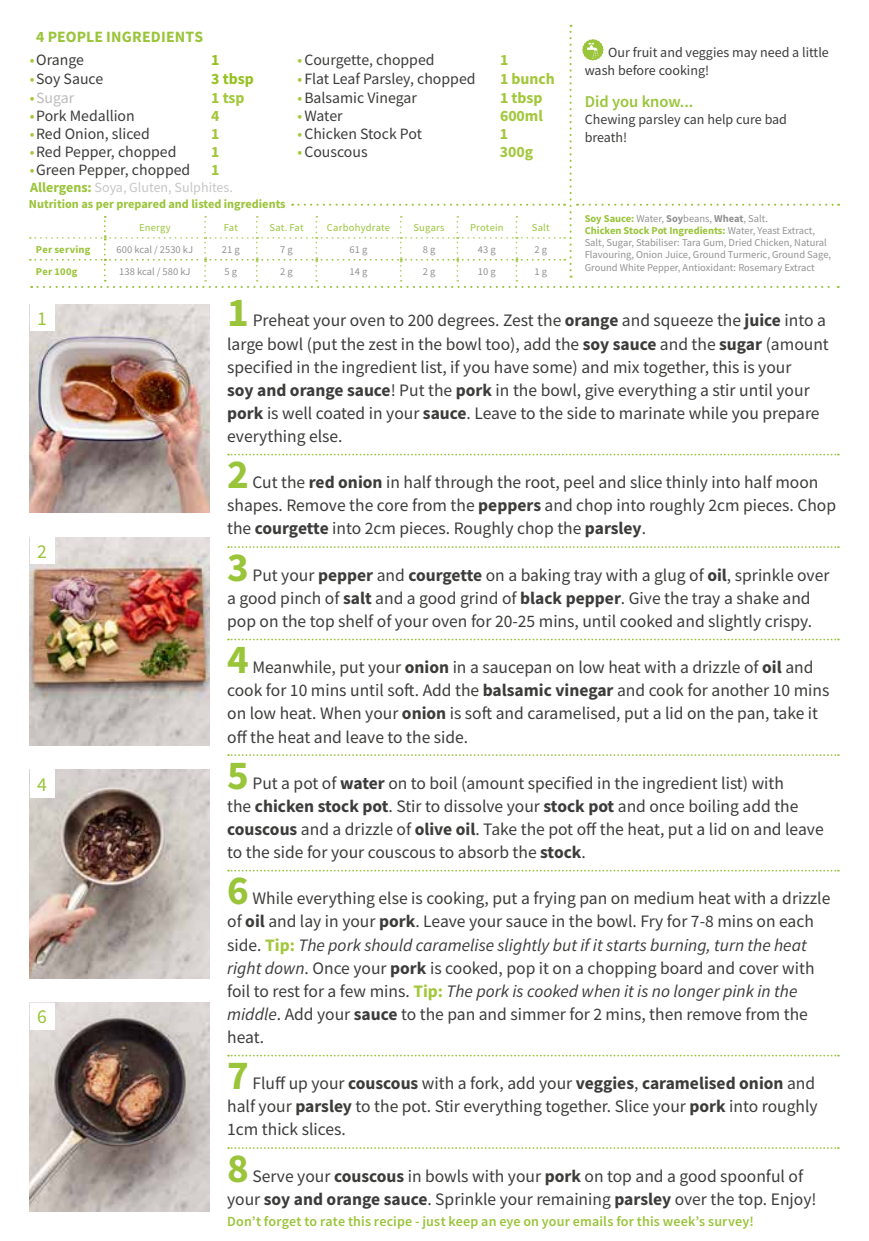
<style>
.page{position:relative;width:869px;height:1241px;background:#fff}
.page>*{position:absolute;margin:0;border:0;box-sizing:border-box;transform-origin:0 0}
.t1{font:700 41.12px "Source Sans Pro";color:#9ac43a}
.t2{font:19.6px "Source Sans Pro";color:#9ac43a}
.t3{font:17.5px/23.1px "Source Sans Pro";color:#3c3c3b}
.t4{font:600 16.45px "Source Sans Pro";color:#9ac43a}
.t5{font:15.75px "Source Sans Pro";color:#3c3c3b}
.t6{font:700 15.75px "Source Sans Pro";color:#a2c73a}
.t7{font:700 15.75px "Source Sans Pro";letter-spacing:.01em;color:#9ac43a}
.t8{font:700 15.75px "Source Sans Pro";color:#95c11f}
.t9{font:15.75px "Source Sans Pro";color:#bcbcbc}
.t10{font:14px/17.5px "Source Sans Pro";color:#3c3c3b}
.t11{font:600 14px "Source Sans Pro";letter-spacing:.015em;color:#9ac43a}
.t12{font:14px "Source Sans Pro";color:#c6c6c6}
.t13{font:700 12.25px "Source Sans Pro";color:#9ac43a}
.t14{font:10.5px/12.2px "Source Sans Pro";color:#929292}
.t15{font:10.5px "Source Sans Pro";letter-spacing:.02em;color:#9ac43a}
.t16{font:700 10.5px "Source Sans Pro";letter-spacing:.025em;color:#9ac43a}
.s1{color:#a2c73a}
.s2{font-weight:700;color:#9ac43a}
.s3{font-weight:700}
.s4{font-weight:700;color:#a2c73a}
.s5{font-style:italic}
</style>
<div class="page">
<img style="left:30px;top:304px;width:180px;height:208px">
<svg style="left:228px;top:453px;width:610px;height:2px"></svg>
<svg style="left:228px;top:546px;width:610px;height:2px"></svg>
<svg style="left:228px;top:638px;width:610px;height:2px"></svg>
<svg style="left:228px;top:754px;width:610px;height:1px"></svg>
<svg style="left:228px;top:869px;width:610px;height:2px"></svg>
<svg style="left:228px;top:1054px;width:610px;height:2px"></svg>
<svg style="left:228px;top:1147px;width:610px;height:1px"></svg>
<img style="left:30px;top:1002px;width:180px;height:208px">
<img style="left:30px;top:769px;width:180px;height:209px">
<img style="left:30px;top:537px;width:180px;height:208px">
<div style="left:30px;top:304px;width:25px;height:26px;background:#fff"></div>
<div style="left:30px;top:537px;width:25px;height:26px;background:#fff"></div>
<div style="left:30px;top:769px;width:25px;height:29px;background:#fff"></div>
<div style="left:30px;top:1002px;width:25px;height:27px;background:#fff"></div>
<svg style="left:30px;top:25px;width:808px;height:263px"></svg>
<p class="t7" style="left:36px;top:26px;width:168px">4 PEOPLE INGREDIENTS</p>
<p class="t5" style="left:30px;top:50px;width:56px"><span class="s1">•</span>Orange</p>
<p class="t8" style="left:211px;top:50px;width:10px">1</p>
<p class="t5" style="left:297px;top:50px;width:139px"><span class="s1">•</span>Courgette, chopped</p>
<p class="t6" style="left:500px;top:50px;width:10px">1</p>
<p class="t5" style="left:30px;top:69px;width:75px"><span class="s1">•</span>Soy Sauce</p>
<p class="t8" style="left:211px;top:68px;width:44px">3 tbsp</p>
<p class="t5" style="left:297px;top:69px;width:179px"><span class="s1">•</span> Flat Leaf Parsley, chopped</p>
<p class="t6" style="left:500px;top:68px;width:56px">1 bunch</p>
<p class="t9" style="left:30px;top:87px;width:46px"><span class="s1">•</span>Sugar</p>
<p class="t6" style="left:211px;top:87px;width:35px">1 tsp</p>
<p class="t5" style="left:297px;top:87px;width:121px"><span class="s1">•</span>Balsamic Vinegar</p>
<p class="t6" style="left:500px;top:87px;width:44px">1 tbsp</p>
<p class="t5" style="left:30px;top:106px;width:106px"><span class="s1">•</span>Pork Medallion</p>
<p class="t6" style="left:211px;top:105px;width:10px">4</p>
<p class="t5" style="left:297px;top:106px;width:47px"><span class="s1">•</span>Water</p>
<p class="t6" style="left:499px;top:105px;width:44px">600ml</p>
<p class="t5" style="left:30px;top:124px;width:122px"><span class="s1">•</span>Red Onion, sliced</p>
<p class="t6" style="left:211px;top:123px;width:10px">1</p>
<p class="t5" style="left:297px;top:124px;width:126px"><span class="s1">•</span>Chicken Stock Pot</p>
<p class="t6" style="left:499px;top:123px;width:10px">1</p>
<p class="t5" style="left:30px;top:141px;width:148px"><span class="s1">•</span>Red Pepper, chopped</p>
<p class="t6" style="left:211px;top:141px;width:10px">1</p>
<p class="t5" style="left:297px;top:141px;width:72px"><span class="s1">•</span>Couscous</p>
<p class="t6" style="left:499px;top:141px;width:35px">300g</p>
<p class="t5" style="left:30px;top:159px;width:162px"><span class="s1">•</span>Green Pepper, chopped</p>
<p class="t6" style="left:211px;top:159px;width:10px">1</p>
<p class="t12" style="left:30px;top:179px;width:204px"><span class="s2">Allergens:</span> Soya, Gluten, Sulphites.</p>
<p class="t15" style="left:139px;top:221px;width:33px">Energy</p>
<p class="t15" style="left:224px;top:221px;width:16px">Fat</p>
<p class="t15" style="left:269px;top:221px;width:36px">Sat. Fat</p>
<p class="t15" style="left:327px;top:221px;width:65px">Carbohydrate</p>
<p class="t15" style="left:413px;top:221px;width:33px">Sugars</p>
<p class="t15" style="left:470px;top:221px;width:35px">Protein</p>
<p class="t15" style="left:531px;top:221px;width:19px">Salt</p>
<p class="t16" style="left:36px;top:242px;width:56px">Per serving</p>
<p class="t14" style="left:117px;top:243px;width:78px">600 kcal / 2530 kJ</p>
<p class="t14" style="left:222px;top:243px;width:19px">21 g</p>
<p class="t14" style="left:280px;top:243px;width:14px">7 g</p>
<p class="t14" style="left:349px;top:243px;width:19px">61 g</p>
<p class="t14" style="left:422px;top:243px;width:14px">8 g</p>
<p class="t14" style="left:477px;top:243px;width:19px">43 g</p>
<p class="t14" style="left:534px;top:243px;width:14px">2 g</p>
<p class="t16" style="left:36px;top:264px;width:43px">Per 100g</p>
<p class="t14" style="left:119px;top:265px;width:73px">138 kcal / 580 kJ</p>
<p class="t14" style="left:224px;top:265px;width:14px">5 g</p>
<p class="t14" style="left:280px;top:265px;width:14px">2 g</p>
<p class="t14" style="left:349px;top:265px;width:19px">14 g</p>
<p class="t14" style="left:422px;top:265px;width:14px">2 g</p>
<p class="t14" style="left:477px;top:265px;width:19px">10 g</p>
<p class="t14" style="left:534px;top:265px;width:14px">1 g</p>
<p class="t13" style="left:29px;top:195px;width:258px">Nutrition as per prepared and listed ingredients</p>
<p class="t10" style="left:584px;top:44px;width:245px;text-indent:23px">Our fruit and veggies may need a little wash before cooking!</p>
<p class="t4" style="left:584px;top:90px;width:110px">Did you know...</p>
<p class="t10" style="left:584px;top:110px;width:204px">Chewing parsley can help cure bad breath!</p>
<p class="t14" style="left:584px;top:212px;width:248px"><span class="s2">Soy Sauce:</span> Water, <span class="s3">Soy</span>beans, <span class="s3">Wheat</span>, Salt.<br><span class="s2">Chicken Stock Pot Ingredients:</span> Water, Yeast Extract, Salt, Sugar, Stabiliser: Tara Gum, Dried Chicken, Natural Flavouring, Onion Juice, Ground Turmeric, Ground Sage, Ground White Pepper, Antioxidant: Rosemary Extract</p>
<p class="t2" style="left:37px;top:305px;width:11px">1</p>
<p class="t2" style="left:37px;top:538px;width:11px">2</p>
<p class="t2" style="left:37px;top:772px;width:11px">4</p>
<p class="t2" style="left:37px;top:1004px;width:11px">6</p>
<h1 class="t1" style="left:227px;top:285px;width:23px">1</h1>
<p class="t3" style="left:227px;top:309px;width:603px;text-indent:25px">Preheat your oven to 200 degrees. Zest the <span class="s3">orange</span> and squeeze the <span class="s3">juice</span> into a large bowl (put the zest in the bowl too), add the <span class="s3">soy sauce</span> and the <span class="s3">sugar</span> (amount specified in the ingredient list, if you have some) and mix together, this is your<br><span class="s3">soy and orange sauce</span>! Put the <span class="s3">pork</span> in the bowl, give everything a stir until your <span class="s3">pork</span> is well coated in your <span class="s3">sauce</span>. Leave to the side to marinate while you prepare everything else.</p>
<h1 class="t1" style="left:227px;top:446px;width:23px">2</h1>
<p class="t3" style="left:227px;top:470px;width:610px;text-indent:25px">Cut the <span class="s3">red onion</span> in half through the root, peel and slice thinly into half moon shapes. Remove the core from the <span class="s3">peppers</span> and chop into roughly 2cm pieces. Chop the <span class="s3">courgette</span> into 2cm pieces. Roughly chop the <span class="s3">parsley</span>.</p>
<h1 class="t1" style="left:227px;top:539px;width:23px">3</h1>
<p class="t3" style="left:227px;top:563px;width:603px;text-indent:25px">Put your <span class="s3">pepper</span> and <span class="s3">courgette</span> on a baking tray with a glug of <span class="s3">oil</span>, sprinkle over a good pinch of <span class="s3">salt</span> and a good grind of <span class="s3">black pepper</span>. Give the tray a shake and pop on the top shelf of your oven for 20-25 mins, until cooked and slightly crispy.</p>
<h1 class="t1" style="left:227px;top:631px;width:23px">4</h1>
<p class="t3" style="left:227px;top:655px;width:603px;text-indent:25px">Meanwhile, put your <span class="s3">onion</span> in a saucepan on low heat with a drizzle of <span class="s3">oil</span> and cook for 10 mins until soft. Add the <span class="s3">balsamic vinegar</span> and cook for another 10 mins on low heat. When your <span class="s3">onion</span> is soft and caramelised, put a lid on the pan, take it off the heat and leave to the side.</p>
<h1 class="t1" style="left:227px;top:747px;width:23px">5</h1>
<p class="t3" style="left:227px;top:771px;width:597px;text-indent:25px">Put a pot of <span class="s3">water</span> on to boil (amount specified in the ingredient list) with<br>the <span class="s3">chicken stock pot</span>. Stir to dissolve your <span class="s3">stock pot</span> and once boiling add the <span class="s3">couscous</span> and a drizzle of <span class="s3">olive oil</span>. Take the pot off the heat, put a lid on and leave to the side for your couscous to absorb the <span class="s3">stock</span>.</p>
<h1 class="t1" style="left:227px;top:862px;width:23px">6</h1>
<p class="t3" style="left:227px;top:886px;width:604px;text-indent:25px">While everything else is cooking, put a frying pan on medium heat with a drizzle of <span class="s3">oil</span> and lay in your <span class="s3">pork</span>. Leave your sauce in the bowl. Fry for 7-8 mins on each side. <span class="s4">Tip:</span> <span class="s5">The pork should caramelise slightly but if it starts burning, turn the heat right down</span>. Once your <span class="s3">pork</span> is cooked, pop it on a chopping board and cover with foil to rest for a few mins. <span class="s4">Tip:</span> <span class="s5">The pork is cooked when it is no longer pink in the middle</span>. Add your <span class="s3">sauce</span> to the pan and simmer for 2 mins, then remove from the heat.</p>
<h1 class="t1" style="left:227px;top:1047px;width:23px">7</h1>
<p class="t3" style="left:227px;top:1071px;width:592px;text-indent:25px">Fluff up your <span class="s3">couscous</span> with a fork, add your <span class="s3">veggies</span>, <span class="s3">caramelised onion</span> and half your <span class="s3">parsley</span> to the pot. Stir everything together. Slice your <span class="s3">pork</span> into roughly<br>1cm thick slices.</p>
<h1 class="t1" style="left:227px;top:1139px;width:23px">8</h1>
<p class="t3" style="left:227px;top:1163px;width:590px;text-indent:25px">Serve your <span class="s3">couscous</span> in bowls with your <span class="s3">pork</span> on top and a good spoonful of your <span class="s3">soy and orange sauce</span>. Sprinkle your remaining <span class="s3">parsley</span> over the top. Enjoy!</p>
<p class="t11" style="left:227px;top:1212px;width:528px">Don’t forget to rate this recipe - just keep an eye on your emails for this week’s survey!</p>
</div>
